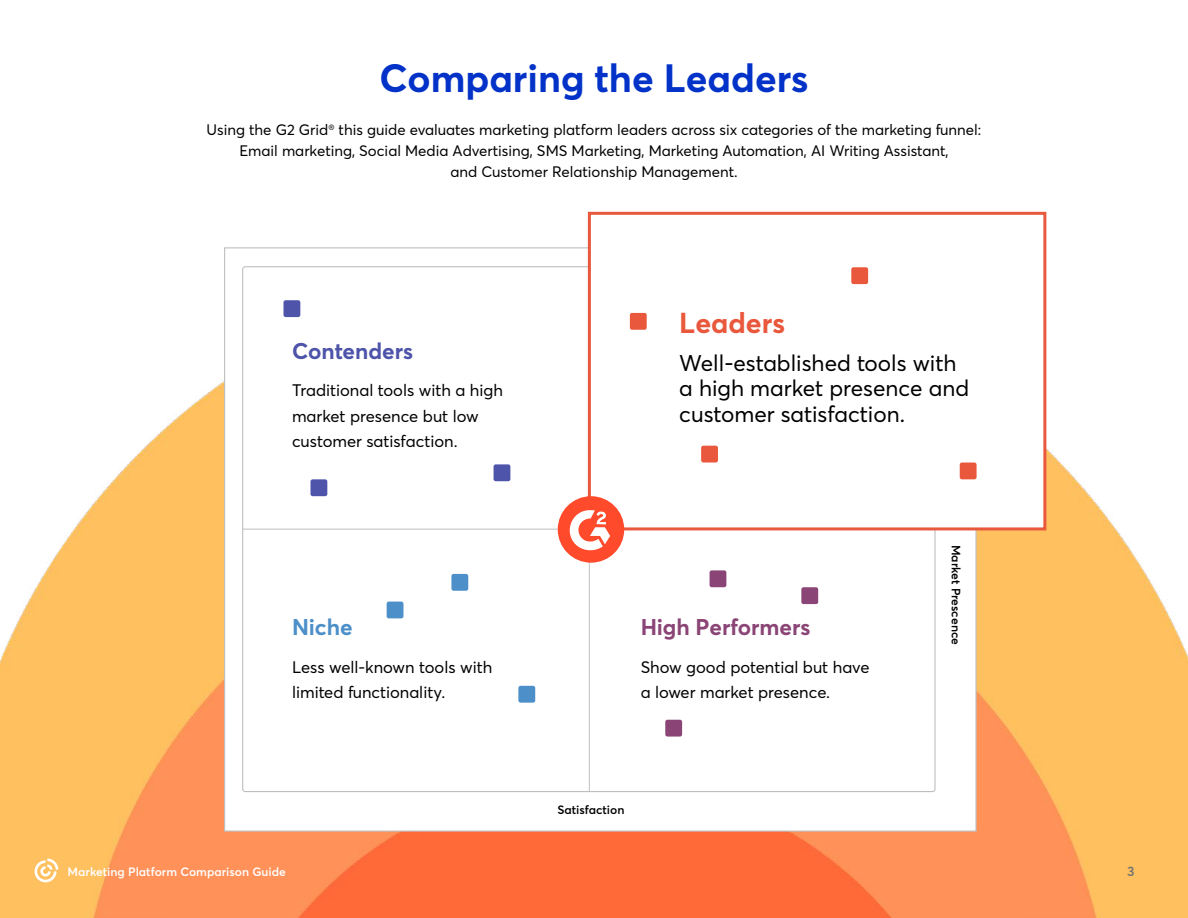
<style>
.page{position:relative;width:1188px;height:918px;background:#fff}
.page>*{position:absolute;margin:0;border:0;box-sizing:border-box;transform-origin:0 0}
.t1{font:700 39px "CT Sans";color:#0232c8}
.t2{font:700 28.5px "CT Sans";color:#e9583c}
.t3{font:22.5px/25.5px "CT Sans";color:#000}
.t4{font:700 22.5px "CT Sans";color:#8a4576}
.t5{font:700 22.5px "CT Sans";color:#4d54a9}
.t6{font:700 22.5px "CT Sans";color:#4c8fc9}
.t7{font:16.5px/25.5px "CT Sans";color:#000}
.t8{font:15px/21px "CT Sans";color:#000;text-align:center}
.t9{font:600 13.5px "CT Sans";color:#737373}
.t10{font:600 12px "CT Sans";color:#fff}
.t11{font:600 12px "CT Sans";color:#000}
</style>
<div class="page">
<img style="left:0;top:264px;width:1188px;height:654px">
<div style="left:224px;top:247px;width:753px;height:585px;background:#fff;border:1px solid #bfbfbf"></div>
<svg style="left:35px;top:859px;width:23px;height:23px"></svg>
<hr style="left:589px;top:267px;width:1px;height:525px;background:#bfbfbf">
<hr style="left:243px;top:529px;width:692px;height:1px;background:#bfbfbf">
<div style="left:284px;top:300px;width:16px;height:17px;background:#4d54a9;border-radius:2px"></div>
<div style="left:451px;top:574px;width:17px;height:17px;background:#4c8fc9;border-radius:2px"></div>
<div style="left:710px;top:570px;width:16px;height:17px;background:#8a4576;border-radius:2px"></div>
<div style="left:494px;top:464px;width:16px;height:17px;background:#4d54a9;border-radius:2px"></div>
<div style="left:518px;top:686px;width:17px;height:17px;background:#4c8fc9;border-radius:2px"></div>
<div style="left:801px;top:587px;width:17px;height:17px;background:#8a4576;border-radius:2px"></div>
<div style="left:311px;top:479px;width:16px;height:17px;background:#4d54a9;border-radius:2px"></div>
<div style="left:387px;top:602px;width:16px;height:16px;background:#4c8fc9;border-radius:2px"></div>
<div style="left:665px;top:720px;width:17px;height:17px;background:#8a4576;border-radius:2px"></div>
<div style="left:588px;top:212px;width:458px;height:318px;background:#fff;border:3px solid #e9583c"></div>
<div style="left:851px;top:267px;width:17px;height:17px;background:#e9583c;border-radius:2px"></div>
<div style="left:960px;top:463px;width:17px;height:16px;background:#e9583c;border-radius:2px"></div>
<div style="left:630px;top:313px;width:17px;height:17px;background:#e9583c;border-radius:2px"></div>
<div style="left:558px;top:496px;width:66px;height:67px;background:#ff4a2b;border-radius:50%"></div>
<svg style="left:569px;top:510px;width:41px;height:41px"></svg>
<div style="left:701px;top:446px;width:17px;height:17px;background:#e9583c;border-radius:2px"></div>
<h1 class="t1" style="left:379px;top:51px;width:431px">Comparing the Leaders</h1>
<p class="t8" style="left:207px;top:118px;width:776px">Using the G2 Grid<sup>®</sup> this guide evaluates marketing platform leaders across six categories of the marketing funnel:<br>Email marketing, Social Media Advertising, SMS Marketing, Marketing Automation, AI Writing Assistant,<br>and Customer Relationship Management.</p>
<h3 class="t5" style="left:292px;top:335px;width:123px">Contenders</h3>
<p class="t7" style="left:292px;top:377px;width:213px">Traditional tools with a high market presence but low customer satisfaction.</p>
<h3 class="t6" style="left:292px;top:611px;width:62px">Niche</h3>
<p class="t7" style="left:292px;top:653px;width:202px">Less well-known tools with limited functionality.</p>
<p class="t10" style="left:68px;top:863px;width:220px">Marketing Platform Comparison Guide</p>
<h2 class="t2" style="left:679px;top:303px;width:107px">Leaders</h2>
<h3 class="t3" style="left:679px;top:349px;width:291px">Well-established tools with a high market presence and customer satisfaction.</h3>
<h3 class="t4" style="left:641px;top:611px;width:171px">High Performers</h3>
<p class="t7" style="left:641px;top:653px;width:230px">Show good potential but have a lower market presence.</p>
<p class="t11" style="left:557px;top:802px;width:69px">Satisfaction</p>
<p class="t11" style="left:965px;top:545px;width:102px;rotate:90deg">Market Prescence</p>
<p class="t9" style="left:1127px;top:862px;width:9px">3</p>
</div>
